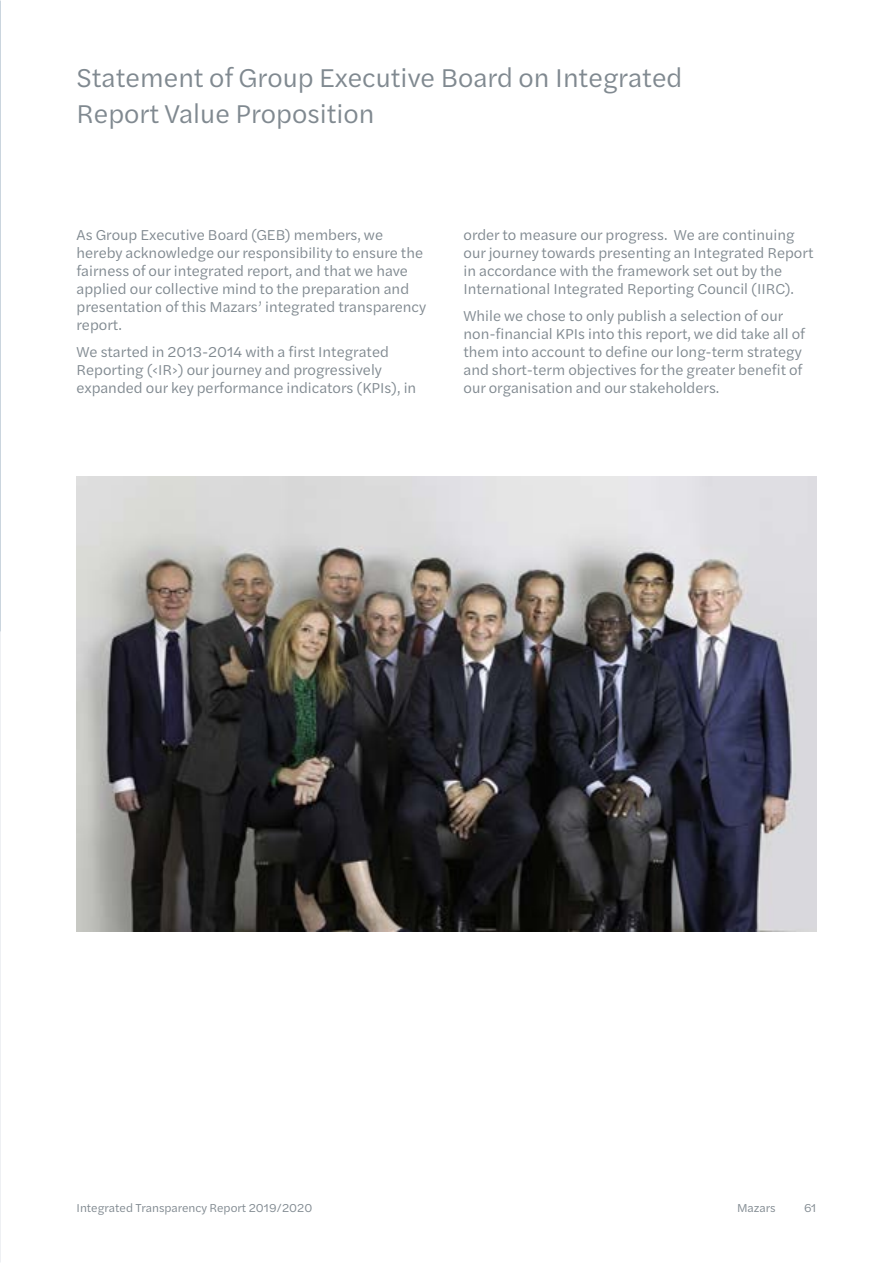
<style>
.page{position:relative;width:893px;height:1263px;background:#fff}
.page>*{position:absolute;margin:0;border:0;box-sizing:border-box;transform-origin:0 0}
.Page_subtitle{font:27px/36px "Halyard Text";color:#808990}
.Body_text{font:15px/18px "Halyard Text";color:#808990}
.Footer_text{font:12px "Halyard Text";color:#808990}
</style>
<div class="page">
<img style="left:0;top:631px;width:1px;height:632px">
<img style="left:77px;top:476px;width:739px;height:456px">
<p class="Page_subtitle" style="left:77px;top:59px;width:607px">Statement of Group Executive Board on Integrated<br>Report Value Proposition</p>
<p class="Body_text" style="left:77px;top:225px;width:351px">As Group Executive Board (GEB) members, we hereby acknowledge our responsibility to ensure the fairness of our integrated report, and that we have applied our collective mind to the preparation and presentation of this Mazars’ integrated transparency report.</p>
<p class="Body_text" style="left:77px;top:342px;width:341px">We started in 2013-2014 with a first Integrated<br>Reporting (‹IR›) our journey and progressively expanded our key performance indicators (KPIs), in</p>
<p class="Body_text" style="left:463px;top:225px;width:351px">order to measure our progress. We are continuing our journey towards presenting an Integrated Report in accordance with the framework set out by the International Integrated Reporting Council (IIRC).</p>
<p class="Body_text" style="left:463px;top:306px;width:343px">While we chose to only publish a selection of our non-financial KPIs into this report, we did take all of them into account to define our long-term strategy and short-term objectives for the greater benefit of our organisation and our stakeholders.</p>
<p class="Footer_text" style="left:77px;top:1199px;width:237px">Integrated Transparency Report 2019/2020</p>
<p class="Footer_text" style="left:737px;top:1199px;width:40px">Mazars</p>
<p class="Footer_text" style="left:804px;top:1199px;width:13px">61</p>
</div>
